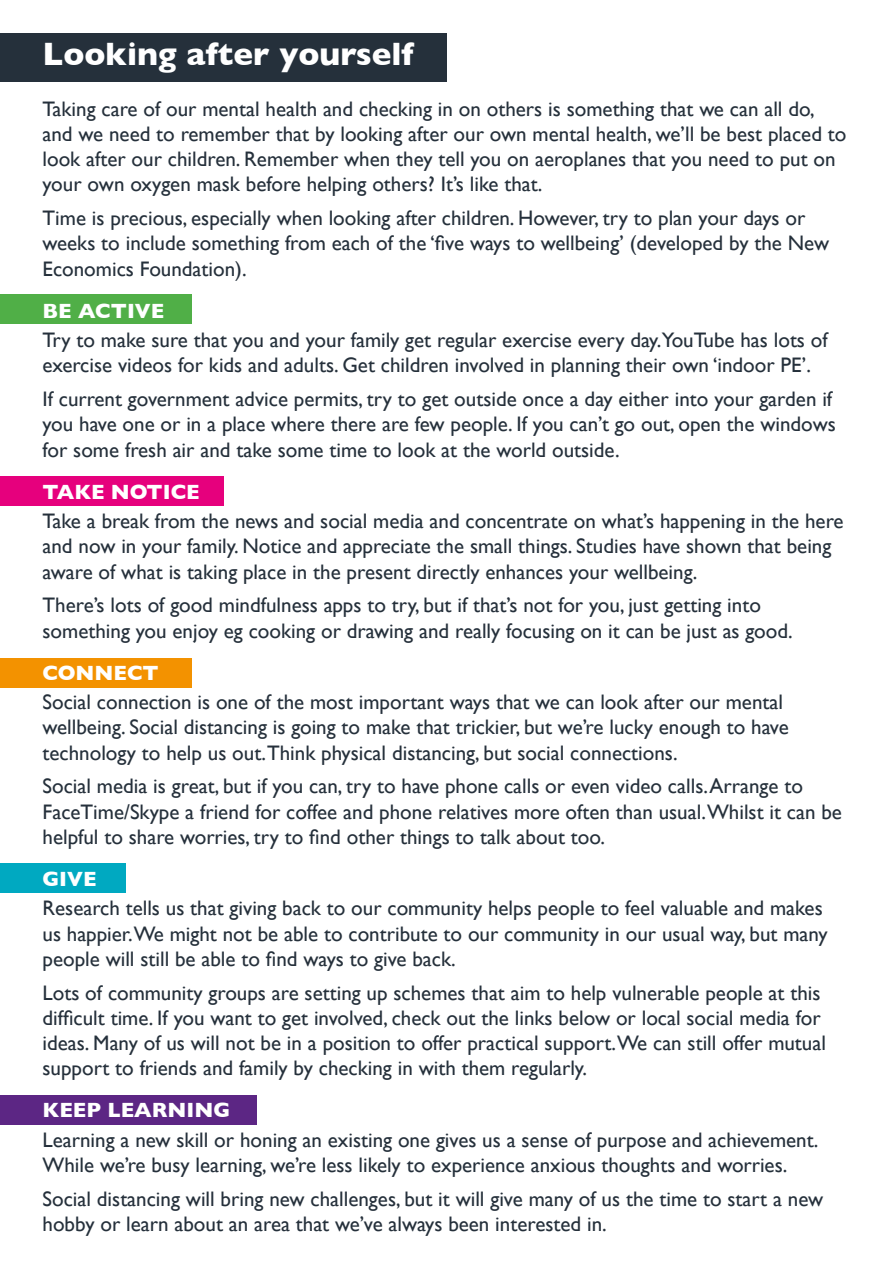
<style>
.page{position:relative;width:893px;height:1263px;background:#fff}
.page>*{position:absolute;margin:0;border:0;box-sizing:border-box;transform-origin:0 0}
.t1{font:700 33px "Gill Sans";color:#fff}
.Body{font:21px/25.2px "Gill Sans";color:#25303b}
.t2{font:700 21px "Gill Sans";color:#fff}
</style>
<div class="page">
<div style="left:0;top:33px;width:446px;height:48px;background:#25303b"></div>
<div style="left:0;top:294px;width:191px;height:30px;background:#50af47"></div>
<div style="left:0;top:476px;width:223px;height:30px;background:#e6007d"></div>
<div style="left:0;top:658px;width:191px;height:29px;background:#f39200"></div>
<div style="left:0;top:863px;width:125px;height:30px;background:#00a9c1"></div>
<div style="left:0;top:1095px;width:257px;height:30px;background:#5c2684"></div>
<h2 class="t1" style="left:43px;top:28px;width:373px">Looking after yourself</h2>
<p class="Body" style="left:43px;top:96px;width:805px">Taking care of our mental health and checking in on others is something that we can all do, and we need to remember that by looking after our own mental health, we’ll be best placed to look after our children. Remember when they tell you on aeroplanes that you need to put on your own oxygen mask before helping others? It’s like that.</p>
<p class="Body" style="left:43px;top:205px;width:788px">Time is precious, especially when looking after children. However, try to plan your days or weeks to include something from each of the ‘five ways to wellbeing’ (developed by the New<br>Economics Foundation).</p>
<h3 class="t2" style="left:43px;top:294px;width:123px">BE ACTIVE</h3>
<p class="Body" style="left:43px;top:327px;width:787px">Try to make sure that you and your family get regular exercise every day.YouTube has lots of exercise videos for kids and adults. Get children involved in planning their own ‘indoor PE’.</p>
<p class="Body" style="left:43px;top:386px;width:795px">If current government advice permits, try to get outside once a day either into your garden if you have one or in a place where there are few people. If you can’t go out, open the windows for some fresh air and take some time to look at the world outside.</p>
<h3 class="t2" style="left:43px;top:475px;width:159px">TAKE NOTICE</h3>
<p class="Body" style="left:43px;top:508px;width:803px">Take a break from the news and social media and concentrate on what’s happening in the here and now in your family. Notice and appreciate the small things. Studies have shown that being aware of what is taking place in the present directly enhances your wellbeing.</p>
<p class="Body" style="left:43px;top:592px;width:752px">There’s lots of good mindfulness apps to try, but if that’s not for you, just getting into something you enjoy eg cooking or drawing and really focusing on it can be just as good.</p>
<h3 class="t2" style="left:43px;top:656px;width:118px">CONNECT</h3>
<p class="Body" style="left:43px;top:689px;width:748px">Social connection is one of the most important ways that we can look after our mental wellbeing. Social distancing is going to make that trickier, but we’re lucky enough to have technology to help us out.Think physical distancing, but social connections.</p>
<p class="Body" style="left:43px;top:773px;width:801px">Social media is great, but if you can, try to have phone calls or even video calls. Arrange to<br>FaceTime/Skype a friend for coffee and phone relatives more often than usual.Whilst it can be helpful to share worries, try to find other things to talk about too.</p>
<h3 class="t2" style="left:43px;top:862px;width:56px">GIVE</h3>
<p class="Body" style="left:43px;top:895px;width:787px">Research tells us that giving back to our community helps people to feel valuable and makes us happier.We might not be able to contribute to our community in our usual way, but many people will still be able to find ways to give back.</p>
<p class="Body" style="left:43px;top:980px;width:785px">Lots of community groups are setting up schemes that aim to help vulnerable people at this difficult time. If you want to get involved, check out the links below or local social media for ideas. Many of us will not be in a position to offer practical support.We can still offer mutual support to friends and family by checking in with them regularly.</p>
<h3 class="t2" style="left:43px;top:1093px;width:189px">KEEP LEARNING</h3>
<p class="Body" style="left:43px;top:1127px;width:777px">Learning a new skill or honing an existing one gives us a sense of purpose and achievement.<br>While we’re busy learning, we’re less likely to experience anxious thoughts and worries.</p>
<p class="Body" style="left:43px;top:1186px;width:782px">Social distancing will bring new challenges, but it will give many of us the time to start a new hobby or learn about an area that we’ve always been interested in.</p>
</div>
